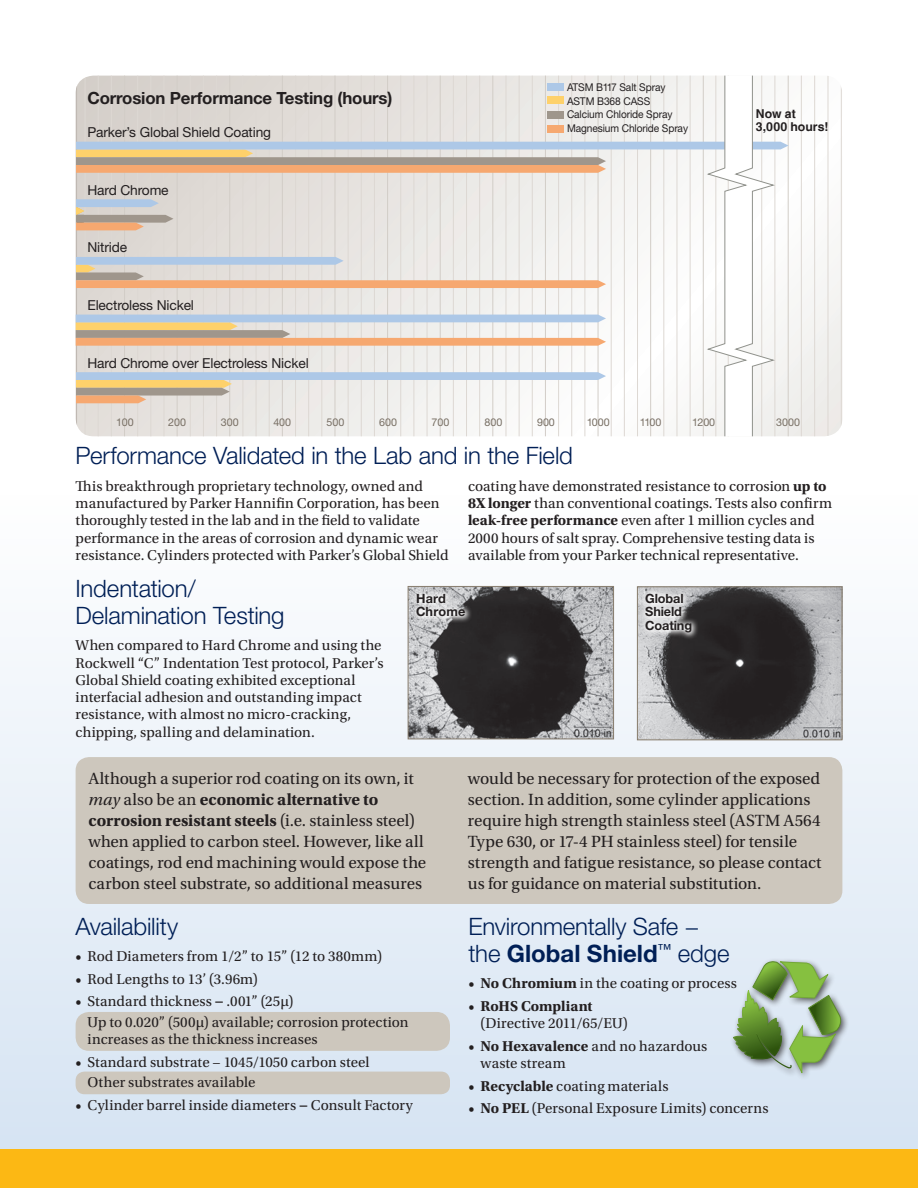
<style>
.page{position:relative;width:918px;height:1188px;background:#fff}
.page>*{position:absolute;margin:0;border:0;box-sizing:border-box;transform-origin:0 0}
.t1{font:300 24px/27px "Helvetica Neue LT Std";letter-spacing:-.01em;color:#001f56}
.t2{font:17.1px/21px "Utopia Std";letter-spacing:-.005em;color:#231f20}
.t3{font:700 16.8px "Helvetica Neue LT Std";letter-spacing:-.01em;color:#231f20}
.t4{font:15px/17.2px "Utopia Std";letter-spacing:.005em;color:#231f20}
.t5{font:13.8px "Helvetica Neue LT Std";letter-spacing:-.01em;color:#231f20}
.t6{font:700 12.75px/13.5px "Helvetica Neue LT Std";letter-spacing:-.01em;color:#231f20}
.t7{font:700 12.75px/13.5px "Helvetica Neue LT Std";letter-spacing:.01em;color:#231f20}
.t8{font:700 12.3px/13px "Helvetica";color:#231f20}
.t9{font:10.65px/13.8px "Helvetica Neue LT Std";letter-spacing:-.01em;color:#231f20;scale:.95 1}
.t10{font:10.65px "Helvetica Neue LT Std";color:#776e63}
.s1{font-weight:700}
.s2{font-style:italic}
.s3{font-family:"Helvetica"}
</style>
<div class="page">
<div style="left:0;top:495px;width:918px;height:693px;background:linear-gradient(to bottom,#fefeff,#d4e1ef)"></div>
<svg style="left:789px;top:76px;width:52px;height:360px"></svg>
<hr style="left:801px;top:76px;width:1px;height:360px;background:#ddd8d3">
<hr style="left:814px;top:76px;width:1px;height:360px;background:#ddd8d3">
<hr style="left:828px;top:76px;width:1px;height:360px;background:#ddd8d3">
<hr style="left:841px;top:76px;width:1px;height:360px;background:#ddd8d3">
<svg style="left:76px;top:76px;width:713px;height:360px"></svg>
<img style="left:410px;top:588px;width:202px;height:149px">
<div style="left:408px;top:586px;width:206px;height:153px;border:1px solid #887d6e"></div>
<svg style="left:411px;top:588px;width:62px;height:36px;background:#bebec0"></svg>
<img style="left:639px;top:588px;width:201px;height:150px">
<div style="left:637px;top:586px;width:205px;height:154px;border:1px solid #887d6c"></div>
<svg style="left:640px;top:588px;width:59px;height:52px"></svg>
<div style="left:76px;top:757px;width:766px;height:147px;background:#cdc7bd;border-radius:14px"></div>
<div style="left:729px;top:957px;width:121px;height:124px;background:#dbe7f4"></div>
<svg style="left:733px;top:960px;width:110px;height:114px"></svg>
<div style="left:76px;top:1012px;width:374px;height:39px;background:#cdc7bd;border-radius:14px"></div>
<div style="left:0;top:1150px;width:918px;height:38px;background:#fcb814"></div>
<img style="left:0;top:789px;width:18px;height:361px">
<div style="left:76px;top:1072px;width:374px;height:22px;background:#cdc7bd;border-radius:9px"></div>
<p class="t3" style="left:87px;top:88px;width:306px">Corrosion Performance Testing (hours)</p>
<p class="t5" style="left:87px;top:124px;width:185px">Parker’s Global Shield Coating</p>
<p class="t5" style="left:87px;top:182px;width:83px">Hard Chrome</p>
<p class="t5" style="left:87px;top:239px;width:41px">Nitride</p>
<p class="t5" style="left:87px;top:297px;width:108px">Electroless Nickel</p>
<p class="t5" style="left:87px;top:354px;width:223px">Hard Chrome over Electroless Nickel</p>
<p class="t9" style="left:567px;top:80px;width:129px">ATSM B117 Salt Spray<br>ASTM B368 CASS<br>Calcium Chloride Spray<br>Magnesium Chloride Spray</p>
<p class="t8" style="left:756px;top:108px;width:74px">Now at<br>3,000 hours!</p>
<p class="t10" style="left:116px;top:416px;width:19px">100</p>
<p class="t10" style="left:168px;top:416px;width:19px">200</p>
<p class="t10" style="left:221px;top:416px;width:19px">300</p>
<p class="t10" style="left:273px;top:416px;width:19px">400</p>
<p class="t10" style="left:327px;top:416px;width:19px">500</p>
<p class="t10" style="left:379px;top:416px;width:19px">600</p>
<p class="t10" style="left:432px;top:416px;width:19px">700</p>
<p class="t10" style="left:484px;top:416px;width:19px">800</p>
<p class="t10" style="left:537px;top:416px;width:19px">900</p>
<p class="t10" style="left:587px;top:416px;width:24px">1000</p>
<p class="t10" style="left:640px;top:416px;width:23px">1100</p>
<p class="t10" style="left:692px;top:416px;width:24px">1200</p>
<p class="t10" style="left:776px;top:416px;width:25px">3000</p>
<h1 class="t1" style="left:76px;top:441px;width:499px">Performance Validated in the Lab and in the Field</h1>
<p class="t4" style="left:76px;top:478px;width:374px">This breakthrough proprietary technology, owned and manufactured by Parker Hannifin Corporation, has been thoroughly tested in the lab and in the field to validate performance in the areas of corrosion and dynamic wear resistance. Cylinders protected with Parker’s Global Shield</p>
<p class="t4" style="left:468px;top:478px;width:366px">coating have demonstrated resistance to corrosion <span class="s1">up to 8X longer</span> than conventional coatings. Tests also confirm <span class="s1">leak-free performance</span> even after 1 million cycles and 2000 hours of salt spray. Comprehensive testing data is available from your Parker technical representative.</p>
<h1 class="t1" style="left:76px;top:574px;width:210px">Indentation/<br>Delamination Testing</h1>
<p class="t4" style="left:76px;top:637px;width:310px">When compared to Hard Chrome and using the Rockwell “C” Indentation Test protocol, Parker’s Global Shield coating exhibited exceptional interfacial adhesion and outstanding impact resistance, with almost no micro-cracking, chipping, spalling and delamination.</p>
<p class="t7" style="left:416px;top:591px;width:51px">Hard<br>Chrome</p>
<p class="t6" style="left:645px;top:591px;width:48px">Global<br>Shield<br>Coating</p>
<p class="t2" style="left:89px;top:769px;width:339px">Although a superior rod coating on its own, it <span class="s2">may</span> also be an <span class="s1">economic alternative to corrosion resistant steels</span> (i.e. stainless steel) when applied to carbon steel. However, like all coatings, rod end machining would expose the carbon steel substrate, so additional measures</p>
<p class="t2" style="left:468px;top:769px;width:355px">would be necessary for protection of the exposed section. In addition, some cylinder applications require high strength stainless steel (ASTM A564<br>Type 630, or 17-4 PH stainless steel) for tensile strength and fatigue resistance, so please contact us for guidance on material substitution.</p>
<h1 class="t1" style="left:76px;top:913px;width:104px">Availability</h1>
<p class="t4" style="left:76px;top:948px;width:308px">• Rod Diameters from 1/2” to 15” (12 to 380mm)</p>
<p class="t4" style="left:76px;top:970px;width:184px">• Rod Lengths to 13’ (3.96m)</p>
<p class="t4" style="left:88px;top:991px;width:323px;line-height:20.5px;text-indent:-12px">• Standard thickness <span class="s3">−</span> .001” (25µ)<br>Up to 0.020” (500µ) available; corrosion protection</p>
<p class="t4" style="left:88px;top:1031px;width:232px">increases as the thickness increases</p>
<p class="t4" style="left:88px;top:1052px;width:283px;line-height:20.5px;text-indent:-12px">• Standard substrate − 1045/1050 carbon steel<br>Other substrates available</p>
<p class="t4" style="left:76px;top:1097px;width:339px">• Cylinder barrel inside diameters <span class="s3">−</span> Consult Factory</p>
<h1 class="t1" style="left:469px;top:913px;width:262px">Environmentally Safe − the <span class="s1">Global Shield</span><sup>™</sup> edge</h1>
<p class="t4" style="left:469px;top:975px;width:270px">• <span class="s1">No Chromium</span> in the coating or process</p>
<p class="t4" style="left:481px;top:997px;width:149px;text-indent:-12px">• <span class="s1">RoHS Compliant </span>(Directive 2011/65/EU)</p>
<p class="t4" style="left:481px;top:1037px;width:228px;text-indent:-12px">• <span class="s1">No Hexavalence</span> and no hazardous waste stream</p>
<p class="t4" style="left:469px;top:1077px;width:201px">• <span class="s1">Recyclable</span> coating materials</p>
<p class="t4" style="left:469px;top:1100px;width:301px">• <span class="s1">No PEL</span> (Personal Exposure Limits) concerns</p>
</div>
